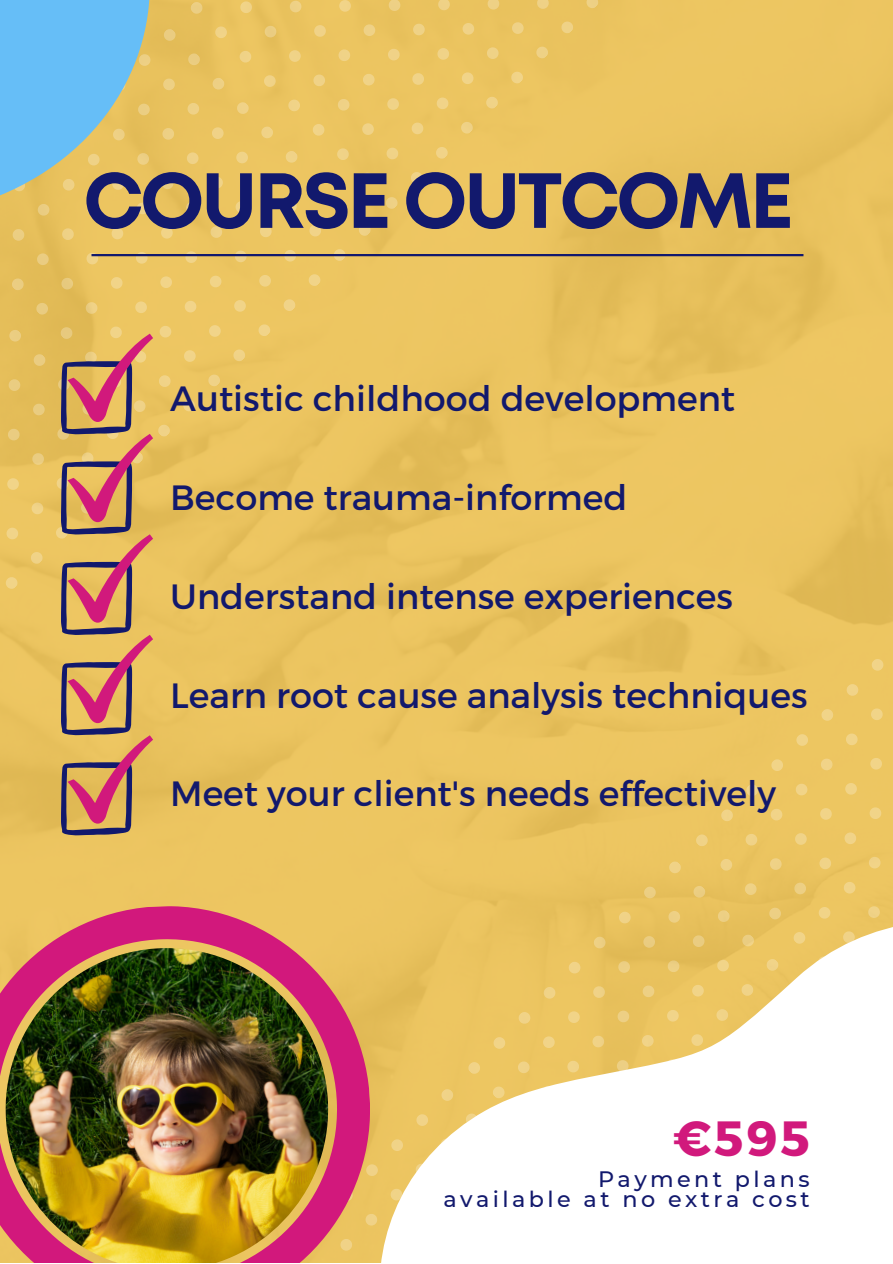
<style>
.page{position:relative;width:893px;height:1264px;background:#fff}
.page>*{position:absolute;margin:0;border:0;box-sizing:border-box;transform-origin:0 0}
.t1{font:700 78px "Mont";letter-spacing:-.04em;color:#12196d}
.t2{font:700 49.35px "Montserrat";color:#d1197c}
.t3{font:35.1px "Montserrat";color:#12196d}
.t4{font:500 22.35px "Montserrat";letter-spacing:.155em;color:#12196d}
</style>
<div class="page">
<img style="left:0;top:0;width:892px;height:1260px">
<svg style="left:372px;top:1211px;width:1px;height:16px"></svg>
<svg style="left:372px;top:1161px;width:1px;height:17px"></svg>
<svg style="left:263px;top:1262px;width:17px;height:1px"></svg>
<svg style="left:891px;top:829px;width:1px;height:16px"></svg>
<svg style="left:892px;top:780px;width:1px;height:16px"></svg>
<svg style="left:867px;top:805px;width:16px;height:16px"></svg>
<svg style="left:842px;top:830px;width:16px;height:16px"></svg>
<svg style="left:892px;top:730px;width:1px;height:17px"></svg>
<svg style="left:867px;top:755px;width:17px;height:17px"></svg>
<svg style="left:842px;top:780px;width:17px;height:17px"></svg>
<svg style="left:817px;top:805px;width:17px;height:17px"></svg>
<svg style="left:792px;top:830px;width:17px;height:17px"></svg>
<svg style="left:868px;top:706px;width:17px;height:16px"></svg>
<svg style="left:843px;top:731px;width:17px;height:16px"></svg>
<svg style="left:818px;top:756px;width:16px;height:16px"></svg>
<svg style="left:793px;top:781px;width:16px;height:16px"></svg>
<svg style="left:768px;top:806px;width:16px;height:16px"></svg>
<svg style="left:743px;top:831px;width:16px;height:17px"></svg>
<svg style="left:869px;top:656px;width:16px;height:17px"></svg>
<svg style="left:844px;top:681px;width:16px;height:17px"></svg>
<svg style="left:819px;top:706px;width:16px;height:17px"></svg>
<svg style="left:793px;top:731px;width:17px;height:17px"></svg>
<svg style="left:769px;top:757px;width:16px;height:16px"></svg>
<svg style="left:743px;top:782px;width:17px;height:16px"></svg>
<svg style="left:718px;top:807px;width:17px;height:16px"></svg>
<svg style="left:693px;top:832px;width:17px;height:16px"></svg>
<svg style="left:356px;top:222px;width:17px;height:16px"></svg>
<svg style="left:331px;top:247px;width:17px;height:16px"></svg>
<svg style="left:306px;top:272px;width:17px;height:16px"></svg>
<svg style="left:281px;top:297px;width:17px;height:16px"></svg>
<svg style="left:256px;top:322px;width:16px;height:16px"></svg>
<svg style="left:231px;top:347px;width:16px;height:16px"></svg>
<svg style="left:206px;top:372px;width:16px;height:16px"></svg>
<svg style="left:181px;top:397px;width:16px;height:17px"></svg>
<svg style="left:332px;top:197px;width:16px;height:17px"></svg>
<svg style="left:307px;top:222px;width:16px;height:17px"></svg>
<svg style="left:282px;top:247px;width:16px;height:17px"></svg>
<svg style="left:257px;top:272px;width:16px;height:17px"></svg>
<svg style="left:232px;top:297px;width:16px;height:17px"></svg>
<svg style="left:207px;top:323px;width:16px;height:16px"></svg>
<svg style="left:181px;top:348px;width:17px;height:16px"></svg>
<svg style="left:308px;top:173px;width:16px;height:16px"></svg>
<svg style="left:282px;top:198px;width:17px;height:16px"></svg>
<svg style="left:257px;top:223px;width:17px;height:16px"></svg>
<svg style="left:232px;top:248px;width:17px;height:17px"></svg>
<svg style="left:207px;top:273px;width:17px;height:17px"></svg>
<svg style="left:182px;top:298px;width:17px;height:17px"></svg>
<svg style="left:283px;top:149px;width:17px;height:16px"></svg>
<svg style="left:258px;top:174px;width:17px;height:16px"></svg>
<svg style="left:233px;top:199px;width:17px;height:16px"></svg>
<svg style="left:208px;top:224px;width:16px;height:16px"></svg>
<svg style="left:183px;top:249px;width:16px;height:16px"></svg>
<svg style="left:158px;top:274px;width:16px;height:16px"></svg>
<svg style="left:259px;top:124px;width:16px;height:17px"></svg>
<svg style="left:234px;top:149px;width:16px;height:17px"></svg>
<svg style="left:209px;top:174px;width:16px;height:17px"></svg>
<svg style="left:184px;top:199px;width:16px;height:17px"></svg>
<svg style="left:159px;top:224px;width:16px;height:17px"></svg>
<svg style="left:234px;top:100px;width:17px;height:16px"></svg>
<svg style="left:209px;top:125px;width:17px;height:16px"></svg>
<svg style="left:184px;top:150px;width:17px;height:16px"></svg>
<svg style="left:159px;top:175px;width:17px;height:16px"></svg>
<svg style="left:210px;top:75px;width:17px;height:17px"></svg>
<svg style="left:185px;top:100px;width:16px;height:17px"></svg>
<svg style="left:160px;top:126px;width:16px;height:16px"></svg>
<svg style="left:186px;top:51px;width:16px;height:17px"></svg>
<svg style="left:161px;top:76px;width:16px;height:17px"></svg>
<svg style="left:161px;top:27px;width:17px;height:16px"></svg>
<svg style="left:584px;top:0;width:16px;height:11px"></svg>
<svg style="left:559px;top:19px;width:16px;height:17px"></svg>
<svg style="left:534px;top:44px;width:16px;height:17px"></svg>
<svg style="left:509px;top:69px;width:16px;height:17px"></svg>
<svg style="left:483px;top:94px;width:17px;height:17px"></svg>
<svg style="left:458px;top:119px;width:17px;height:17px"></svg>
<svg style="left:433px;top:144px;width:17px;height:17px"></svg>
<svg style="left:408px;top:170px;width:17px;height:16px"></svg>
<svg style="left:383px;top:195px;width:17px;height:16px"></svg>
<svg style="left:534px;top:0;width:17px;height:11px"></svg>
<svg style="left:509px;top:20px;width:17px;height:16px"></svg>
<svg style="left:484px;top:45px;width:17px;height:16px"></svg>
<svg style="left:459px;top:70px;width:17px;height:16px"></svg>
<svg style="left:434px;top:95px;width:17px;height:17px"></svg>
<svg style="left:409px;top:120px;width:16px;height:17px"></svg>
<svg style="left:384px;top:145px;width:16px;height:17px"></svg>
<svg style="left:359px;top:170px;width:16px;height:17px"></svg>
<svg style="left:485px;top:0;width:16px;height:12px"></svg>
<svg style="left:460px;top:21px;width:16px;height:16px"></svg>
<svg style="left:435px;top:46px;width:16px;height:16px"></svg>
<svg style="left:410px;top:71px;width:16px;height:16px"></svg>
<svg style="left:385px;top:96px;width:16px;height:16px"></svg>
<svg style="left:360px;top:121px;width:16px;height:16px"></svg>
<svg style="left:335px;top:146px;width:16px;height:16px"></svg>
<svg style="left:435px;top:0;width:17px;height:13px"></svg>
<svg style="left:410px;top:21px;width:17px;height:17px"></svg>
<svg style="left:385px;top:46px;width:17px;height:17px"></svg>
<svg style="left:360px;top:71px;width:17px;height:17px"></svg>
<svg style="left:335px;top:96px;width:17px;height:17px"></svg>
<svg style="left:310px;top:122px;width:17px;height:16px"></svg>
<svg style="left:386px;top:0;width:17px;height:13px"></svg>
<svg style="left:361px;top:22px;width:16px;height:16px"></svg>
<svg style="left:336px;top:47px;width:16px;height:16px"></svg>
<svg style="left:311px;top:72px;width:16px;height:17px"></svg>
<svg style="left:286px;top:97px;width:16px;height:17px"></svg>
<svg style="left:337px;top:0;width:16px;height:14px"></svg>
<svg style="left:312px;top:23px;width:16px;height:16px"></svg>
<svg style="left:286px;top:48px;width:17px;height:16px"></svg>
<svg style="left:261px;top:73px;width:17px;height:16px"></svg>
<svg style="left:287px;top:0;width:17px;height:15px"></svg>
<svg style="left:262px;top:23px;width:17px;height:17px"></svg>
<svg style="left:237px;top:48px;width:17px;height:17px"></svg>
<svg style="left:238px;top:0;width:16px;height:16px"></svg>
<svg style="left:213px;top:24px;width:16px;height:17px"></svg>
<svg style="left:188px;top:0;width:17px;height:16px"></svg>
<svg style="left:28px;top:549px;width:17px;height:17px"></svg>
<svg style="left:3px;top:574px;width:17px;height:17px"></svg>
<svg style="left:29px;top:500px;width:17px;height:16px"></svg>
<svg style="left:4px;top:525px;width:17px;height:16px"></svg>
<svg style="left:30px;top:451px;width:16px;height:16px"></svg>
<svg style="left:5px;top:476px;width:16px;height:16px"></svg>
<svg style="left:31px;top:401px;width:16px;height:17px"></svg>
<svg style="left:6px;top:426px;width:16px;height:17px"></svg>
<svg style="left:6px;top:387px;width:17px;height:6px"></svg>
<svg style="left:54px;top:323px;width:120px;height:512px;background:#ce9b63"></svg>
<svg style="left:373px;top:852px;width:519px;height:410px"></svg>
<hr style="left:91px;top:254px;width:712px;height:2px;background:#12196d">
<img style="left:0;top:903px;width:372px;height:359px">
<svg style="left:0;top:0;width:156px;height:387px;background:#b9bc93"></svg>
<p class="t1" style="left:83px;top:171px;width:711px">COURSE OUTCOME</p>
<p class="t3" style="left:170px;top:376px;width:566px">Autistic childhood development</p>
<p class="t3" style="left:170px;top:475px;width:458px">Become trauma-informed</p>
<p class="t3" style="left:170px;top:573px;width:564px">Understand intense experiences</p>
<p class="t3" style="left:170px;top:672px;width:638px">Learn root cause analysis techniques</p>
<p class="t3" style="left:170px;top:771px;width:607px">Meet your client's needs effectively</p>
<p class="t2" style="left:672px;top:1106px;width:138px">€595</p>
<p class="t4" style="left:598px;top:1165px;width:213px">Payment plans</p>
<p class="t4" style="left:443px;top:1185px;width:368px">available at no extra cost</p>
</div>
